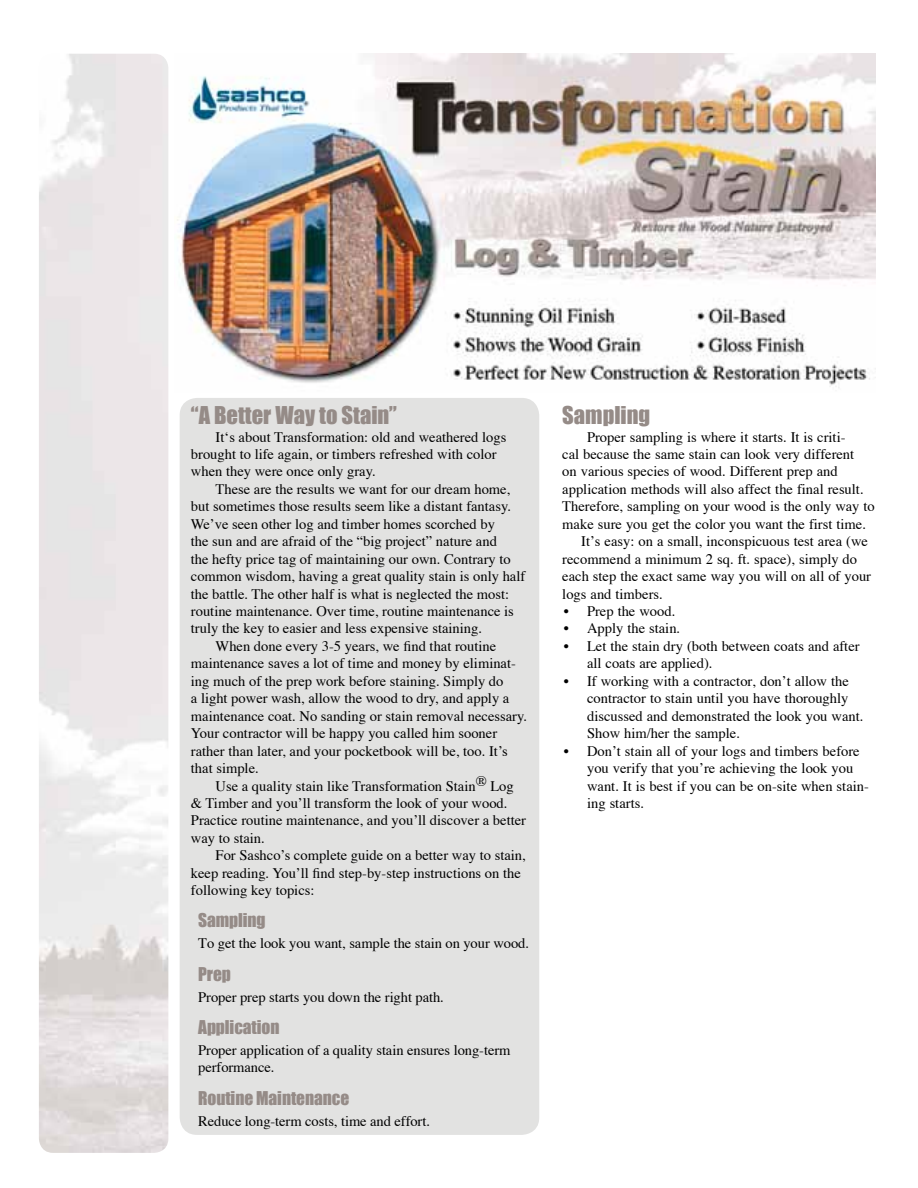
<style>
.page{position:relative;width:918px;height:1188px;background:#fff}
.page>*{position:absolute;margin:0;border:0;box-sizing:border-box;transform-origin:0 0}
.t1{font:22.5px "Impact";color:#958b87}
.t2{font:17.4px "Impact";letter-spacing:-.005em;color:#958b87}
.t3{font:14.55px/17.4px "Times";color:#000}
</style>
<div class="page">
<div style="left:180px;top:398px;width:359px;height:737px;background:#e2e2e1;border-radius:17px"></div>
<img style="left:177px;top:54px;width:698px;height:334px">
<p class="t1" style="left:191px;top:398px;width:208px">“A Better Way to Stain”</p>
<p class="t3" style="left:216px;top:427px;width:292px">It‘s about Transformation: old and weathered logs</p>
<p class="t3" style="left:191px;top:444px;width:307px">brought to life again, or timbers refreshed with color</p>
<p class="t3" style="left:191px;top:462px;width:186px">when they were once only gray.</p>
<p class="t3" style="left:216px;top:479px;width:296px">These are the results we want for our dream home,</p>
<p class="t3" style="left:191px;top:497px;width:322px">but sometimes those results seem like a distant fantasy.</p>
<p class="t3" style="left:191px;top:514px;width:306px">We’ve seen other log and timber homes scorched by</p>
<p class="t3" style="left:191px;top:531px;width:308px">the sun and are afraid of the “big project” nature and</p>
<p class="t3" style="left:191px;top:549px;width:321px">the hefty price tag of maintaining our own. Contrary to</p>
<p class="t3" style="left:191px;top:566px;width:336px">common wisdom, having a great quality stain is only half</p>
<p class="t3" style="left:191px;top:584px;width:320px">the battle. The other half is what is neglected the most:</p>
<p class="t3" style="left:191px;top:601px;width:325px">routine maintenance. Over time, routine maintenance is</p>
<p class="t3" style="left:191px;top:619px;width:293px">truly the key to easier and less expensive staining.</p>
<p class="t3" style="left:216px;top:636px;width:282px">When done every 3-5 years, we find that routine</p>
<p class="t3" style="left:191px;top:654px;width:327px">maintenance saves a lot of time and money by eliminat-</p>
<p class="t3" style="left:191px;top:671px;width:314px">ing much of the prep work before staining. Simply do</p>
<p class="t3" style="left:191px;top:688px;width:320px">a light power wash, allow the wood to dry, and apply a</p>
<p class="t3" style="left:191px;top:706px;width:338px">maintenance coat. No sanding or stain removal necessary.</p>
<p class="t3" style="left:191px;top:723px;width:308px">Your contractor will be happy you called him sooner</p>
<p class="t3" style="left:191px;top:741px;width:318px">rather than later, and your pocketbook will be, too. It’s</p>
<p class="t3" style="left:191px;top:758px;width:69px">that simple.</p>
<p class="t3" style="left:216px;top:776px;width:300px">Use a quality stain like Transformation Stain® Log</p>
<p class="t3" style="left:191px;top:793px;width:318px">&amp; Timber and you’ll transform the look of your wood.</p>
<p class="t3" style="left:191px;top:811px;width:337px">Practice routine maintenance, and you’ll discover a better</p>
<p class="t3" style="left:191px;top:828px;width:75px">way to stain.</p>
<p class="t3" style="left:216px;top:845px;width:312px">For Sashco’s complete guide on a better way to stain,</p>
<p class="t3" style="left:191px;top:863px;width:331px">keep reading. You’ll find step-by-step instructions on the</p>
<p class="t3" style="left:191px;top:880px;width:125px">following key topics:</p>
<p class="t2" style="left:198px;top:907px;width:69px">Sampling</p>
<p class="t3" style="left:198px;top:933px;width:332px">To get the look you want, sample the stain on your wood.</p>
<p class="t2" style="left:198px;top:960px;width:34px">Prep</p>
<p class="t3" style="left:198px;top:987px;width:247px">Proper prep starts you down the right path.</p>
<p class="t2" style="left:198px;top:1014px;width:83px">Application</p>
<p class="t3" style="left:198px;top:1040px;width:314px">Proper application of a quality stain ensures long-term performance.</p>
<p class="t2" style="left:198px;top:1085px;width:153px">Routine Maintenance</p>
<p class="t3" style="left:198px;top:1111px;width:233px">Reduce long-term costs, time and effort.</p>
<p class="t1" style="left:562px;top:398px;width:89px">Sampling</p>
<p class="t3" style="left:587px;top:427px;width:260px">Proper sampling is where it starts. It is criti-</p>
<p class="t3" style="left:562px;top:444px;width:293px">cal because the same stain can look very different</p>
<p class="t3" style="left:562px;top:462px;width:277px">on various species of wood. Different prep and</p>
<p class="t3" style="left:562px;top:479px;width:303px">application methods will also affect the final result.</p>
<p class="t3" style="left:562px;top:497px;width:314px">Therefore, sampling on your wood is the only way to</p>
<p class="t3" style="left:562px;top:514px;width:305px">make sure you get the color you want the first time.</p>
<p class="t3" style="left:581px;top:531px;width:288px">It’s easy: on a small, inconspicuous test area (we</p>
<p class="t3" style="left:562px;top:549px;width:296px">recommend a minimum 2 sq. ft. space), simply do</p>
<p class="t3" style="left:562px;top:566px;width:310px">each step the exact same way you will on all of your</p>
<p class="t3" style="left:562px;top:584px;width:102px">logs and timbers.</p>
<p class="t3" style="left:564px;top:601px;width:113px">• Prep the wood.</p>
<p class="t3" style="left:564px;top:619px;width:118px">• Apply the stain.</p>
<p class="t3" style="left:587px;top:636px;width:274px;text-indent:-23px">• Let the stain dry (both between coats and after all coats are applied).</p>
<p class="t3" style="left:587px;top:671px;width:278px;text-indent:-23px">• If working with a contractor, don’t allow the contractor to stain until you have thoroughly discussed and demonstrated the look you want.<br>Show him/her the sample.</p>
<p class="t3" style="left:587px;top:741px;width:283px;text-indent:-23px">• Don’t stain all of your logs and timbers before you verify that you’re achieving the look you want. It is best if you can be on-site when stain&shy;ing starts.</p>
</div>
